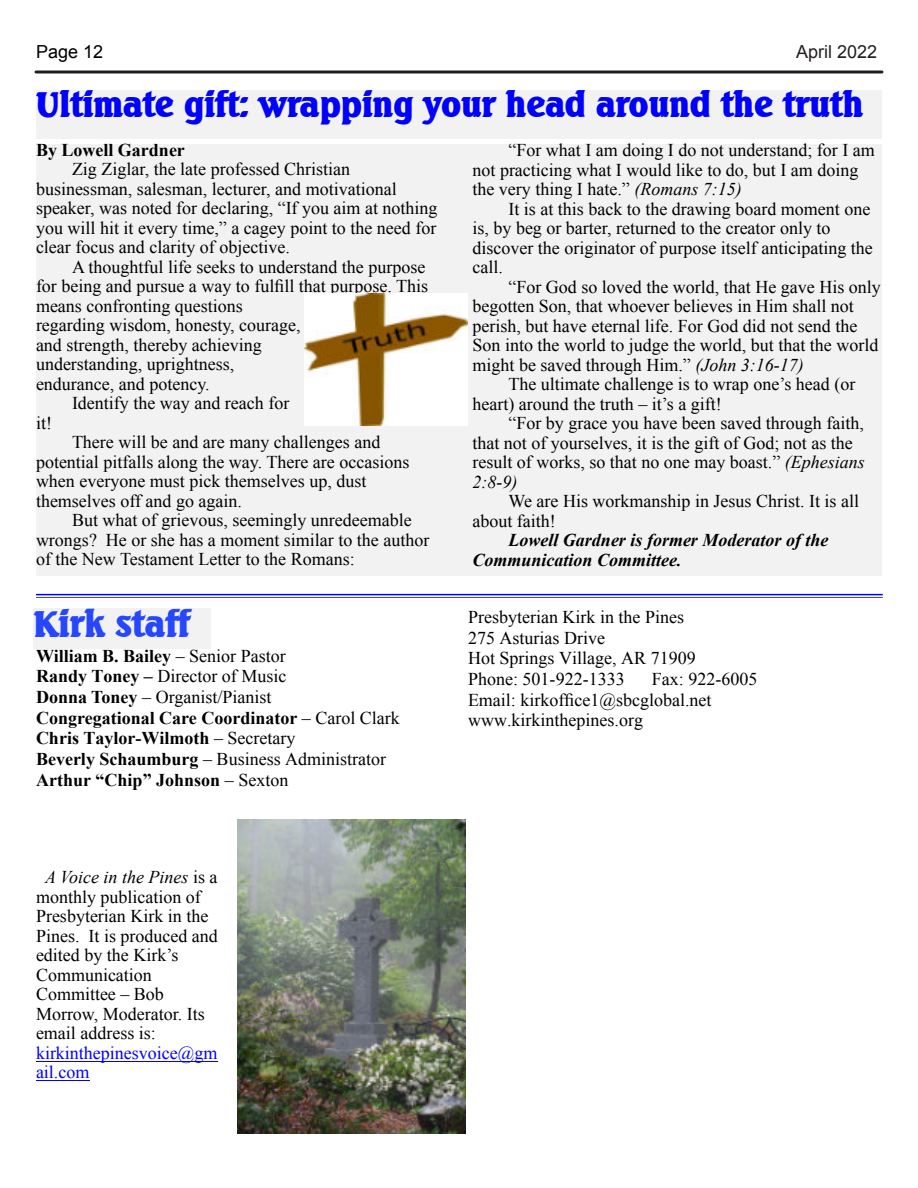
<style>
.page{position:relative;width:918px;height:1188px;background:#fff}
.page>*{position:absolute;margin:0;border:0;box-sizing:border-box;transform-origin:0 0}
.t1{font:36px "Seabird Heavy SF Bold";color:#2747ff}
.t2{font:34.5px "Seabird Heavy SF Bold";color:#00f}
.t3{font:18px/19.5px "Times New Roman";color:#000}
.t4{font:700 18px/20.7px "Times New Roman";color:#000}
.t5{font:italic 700 18px/19.5px "Times New Roman";color:#000}
.t6{font:18px/19.5px "Times New Roman";color:#00f}
.t7{font:18px "Arial";color:#231f20}
.t8{font:18px "Arial";color:#000}
.s1{font-weight:400}
.s2{font-style:italic}
</style>
<div class="page">
<svg style="left:36px;top:70px;width:846px;height:4px;background:#595657"></svg>
<hr style="left:36px;top:1061px;width:182px;height:1px;background:#00f">
<hr style="left:36px;top:1080px;width:53px;height:1px;background:#00f">
<img style="left:238px;top:820px;width:228px;height:314px">
<hr style="left:36px;top:597px;width:847px;height:1px;background:#00f">
<hr style="left:36px;top:594px;width:847px;height:1px;background:#00f">
<div style="left:34px;top:608px;width:177px;height:41px;background:#f2f2f2"></div>
<div style="left:36px;top:144px;width:846px;height:432px;background:#f2f2f2"></div>
<div style="left:36px;top:90px;width:846px;height:49px;background:#f2f2f2"></div>
<img style="left:304px;top:294px;width:164px;height:131px">
<p class="t8" style="left:36px;top:45px;width:69px">Page 12</p>
<p class="t7" style="left:796px;top:45px;width:83px">April 2022</p>
<h2 class="t2" style="left:36px;top:90px;width:829px">Ultimate gift: wrapping your head around the truth</h2>
<p class="t4" style="left:36px;top:141px;width:150px">By Lowell Gardner</p>
<p class="t3" style="left:36px;top:161px;width:403px;text-indent:36px">Zig Ziglar, the late professed Christian businessman, salesman, lecturer, and motivational speaker, was noted for declaring, “If you aim at nothing you will hit it every time,” a cagey point to the need for clear focus and clarity of objective.</p>
<p class="t3" style="left:72px;top:259px;width:355px">A thoughtful life seeks to understand the purpose</p>
<p class="t3" style="left:36px;top:278px;width:394px">for being and pursue a way to fulfill that purpose. This</p>
<p class="t3" style="left:36px;top:298px;width:208px">means confronting questions</p>
<p class="t3" style="left:36px;top:317px;width:266px">regarding wisdom, honesty, courage,</p>
<p class="t3" style="left:36px;top:337px;width:227px">and strength, thereby achieving</p>
<p class="t3" style="left:36px;top:356px;width:200px">understanding, uprightness,</p>
<p class="t3" style="left:36px;top:376px;width:175px">endurance, and potency.</p>
<p class="t3" style="left:72px;top:395px;width:219px">Identify the way and reach for</p>
<p class="t3" style="left:36px;top:415px;width:17px">it!</p>
<p class="t3" style="left:72px;top:434px;width:310px">There will be and are many challenges and</p>
<p class="t3" style="left:36px;top:454px;width:375px">potential pitfalls along the way. There are occasions</p>
<p class="t3" style="left:36px;top:473px;width:332px">when everyone must pick themselves up, dust</p>
<p class="t3" style="left:36px;top:493px;width:208px">themselves off and go again.</p>
<p class="t3" style="left:72px;top:512px;width:341px">But what of grievous, seemingly unredeemable</p>
<p class="t3" style="left:36px;top:532px;width:395px">wrongs? He or she has a moment similar to the author</p>
<p class="t3" style="left:36px;top:551px;width:320px">of the New Testament Letter to the Romans:</p>
<h1 class="t1" style="left:34px;top:608px;width:157px">Kirk staff</h1>
<p class="t4" style="left:36px;top:647px;width:365px">William B. Bailey <span class="s1">– Senior Pastor<br></span>Randy Toney – <span class="s1">Director of Music<br></span>Donna Toney <span class="s1">– Organist/Pianist<br></span>Congregational Care Coordinator <span class="s1">– Carol Clark </span>Chris Taylor-Wilmoth <span class="s1">– Secretary<br></span>Beverly Schaumburg <span class="s1">– Business Administrator </span>Arthur “Chip” Johnson <span class="s1">– Sexton</span></p>
<p class="t3" style="left:472px;top:142px;width:404px;text-indent:36px">“For what I am doing I do not understand; for I am not practicing what I would like to do, but I am doing the very thing I hate.” <span class="s2">(Romans 7:15)</span></p>
<p class="t3" style="left:472px;top:201px;width:402px;text-indent:36px">It is at this back to the drawing board moment one is, by beg or barter, returned to the creator only to discover the originator of purpose itself anticipating the call.</p>
<p class="t3" style="left:472px;top:279px;width:410px;text-indent:36px">“For God so loved the world, that He gave His only begotten Son, that whoever believes in Him shall not perish, but have eternal life. For God did not send the Son into the world to judge the world, but that the world might be saved through Him.” <span class="s2">(John 3:16-17)</span></p>
<p class="t3" style="left:472px;top:376px;width:384px;text-indent:36px">The ultimate challenge is to wrap one’s head (or heart) around the truth – it’s a gift!</p>
<p class="t3" style="left:472px;top:415px;width:394px;text-indent:36px">“For by grace you have been saved through faith, that not of yourselves, it is the gift of God; not as the result of works, so that no one may boast.” <span class="s2">(Ephesians 2:8-9)</span></p>
<p class="t3" style="left:472px;top:493px;width:388px;text-indent:36px">We are His workmanship in Jesus Christ. It is all about faith!</p>
<p class="t5" style="left:472px;top:533px;width:358px;text-indent:36px">Lowell Gardner is former Moderator of the<br>Communication Committee.</p>
<p class="t3" style="left:468px;top:608px;width:229px;line-height:20.7px">Presbyterian Kirk in the Pines<br>275 Asturias Drive<br>Hot Springs Village, AR 71909<br>Phone: 501-922-1333</p>
<p class="t3" style="left:468px;top:670px;width:291px;line-height:20.7px;text-indent:184px">Fax: 922-6005<br>Email: kirkoffice1@sbcglobal.net www.kirkinthepines.org</p>
<p class="t3" style="left:36px;top:869px;width:183px;text-indent:9px"><span class="s2">A Voice in the Pines</span> is a monthly publication of<br>Presbyterian Kirk in the<br>Pines. It is produced and edited by the Kirk’s<br>Communication<br>Committee – Bob<br>Morrow, Moderator. Its email address is:</p>
<p class="t6" style="left:36px;top:1045px;width:183px">kirkinthepinesvoice@gm ail.com</p>
</div>
